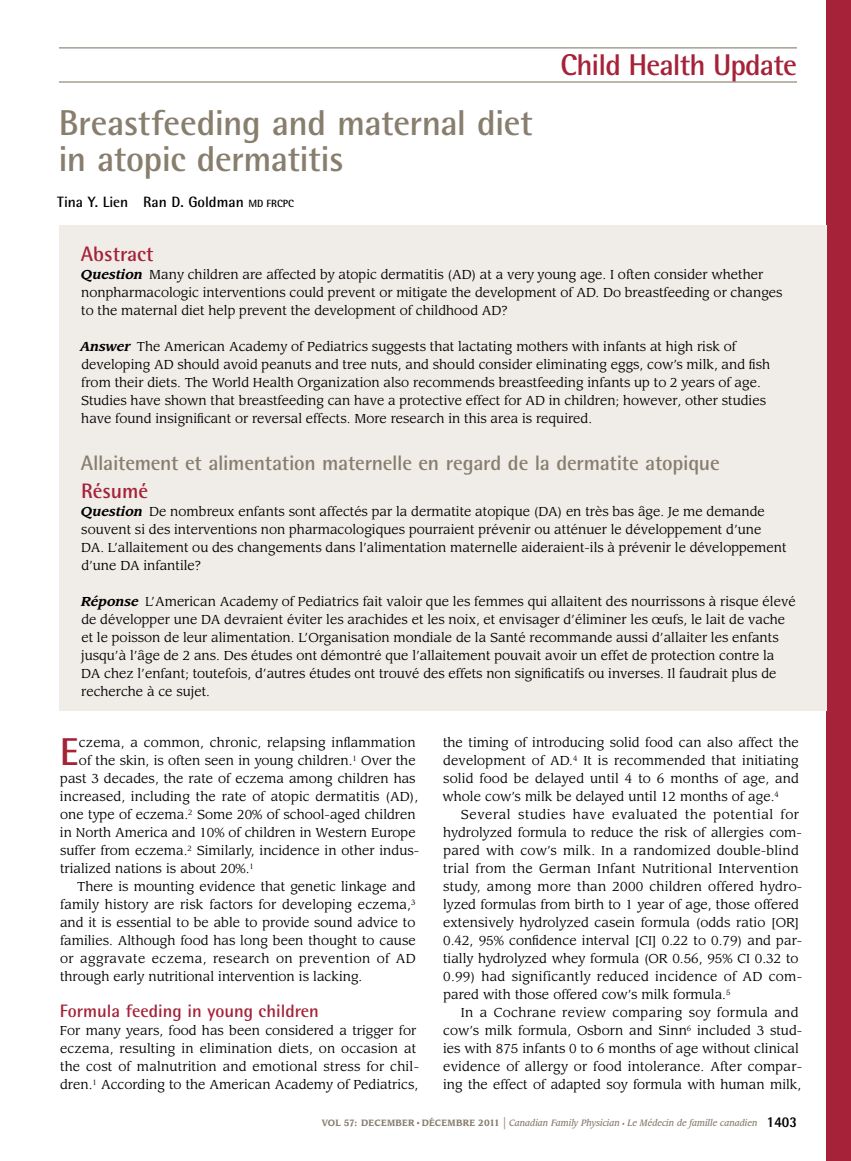
<style>
.page{position:relative;width:851px;height:1161px;background:#fff}
.page>*{position:absolute;margin:0;border:0;box-sizing:border-box;transform-origin:0 0}
.t1{font:700 38.85px "Rotis Semi Sans Std";color:#a52238}
.t2{font:700 36px/36px "Rotis Semi Sans Std";letter-spacing:-.015em;color:#887e6e}
.t3{font:700 30px "Rotis Semi Sans Std";letter-spacing:-.03em;color:#a52238}
.t4{font:700 21px "Rotis Semi Sans Std";letter-spacing:-.015em;color:#887e6e}
.t5{font:700 21px "Rotis Semi Sans Std";color:#a52238}
.t6{font:700 18px "Rotis Semi Sans Std";color:#a52238}
.t7{font:700 15px "Rotis Semi Sans Std";color:#000}
.t8{font:12.75px/18px "Leawood Std";color:#000}
.t9{font:12.75px "Leawood Std";letter-spacing:.03em;color:#000}
.t10{font:italic 500 9px "Leawood Std";color:#887e6e;scale:.9 1}
.s1{font-size:10.5px}
.s2{font-weight:700;font-style:italic}
.s3{font-weight:700;font-style:normal}
.s4{font-family:"Times";font-weight:400;font-style:normal}
.s5{font-weight:400;font-style:normal;font-size:15px}
.s6{font-style:normal;font-size:6px}
.s7{font-family:"Rotis Semi Sans Std";font-weight:800;font-style:normal;font-size:15px;color:#000}
</style>
<div class="page">
<div style="left:826px;top:0;width:24px;height:1161px;background:#a52238"></div>
<hr style="left:59px;top:47px;width:737px;height:1px;background:#887e6e">
<hr style="left:59px;top:81px;width:737px;height:2px;background:#887e6e">
<div style="left:59px;top:225px;width:767px;height:486px;background:#f0ede9"></div>
<h2 class="t2" style="left:58px;top:104px;width:476px">Breastfeeding and maternal diet in atopic dermatitis</h2>
<p class="t7" style="left:57px;top:193px;width:238px">Tina Y. Lien Ran D. Goldman <span class="s1">MD FRCPC</span></p>
<h3 class="t3" style="left:560px;top:47px;width:238px">Child Health Update</h3>
<h3 class="t5" style="left:81px;top:241px;width:74px">Abstract</h3>
<p class="t8" style="left:81px;top:266px;width:703px"><span class="s2">Question</span> Many children are affected by atopic dermatitis (AD) at a very young age. I often consider whether nonpharmacologic interventions could prevent or mitigate the development of AD. Do breastfeeding or changes to the maternal diet help prevent the development of childhood AD?</p>
<p class="t8" style="left:80px;top:338px;width:691px"><span class="s2">Answer</span> The American Academy of Pediatrics suggests that lactating mothers with infants at high risk of developing AD should avoid peanuts and tree nuts, and should consider eliminating eggs, cow’s milk, and fish from their diets. The World Health Organization also recommends breastfeeding infants up to 2 years of age.<br>Studies have shown that breastfeeding can have a protective effect for AD in children; however, other studies have found insignificant or reversal effects. More research in this area is required.</p>
<h3 class="t4" style="left:81px;top:449px;width:640px">Allaitement et alimentation maternelle en regard de la dermatite atopique</h3>
<h3 class="t5" style="left:81px;top:478px;width:69px">Résumé</h3>
<p class="t8" style="left:81px;top:503px;width:707px"><span class="s2">Question</span> De nombreux enfants sont affectés par la dermatite atopique (DA) en très bas âge. Je me demande souvent si des interventions non pharmacologiques pourraient prévenir ou atténuer le développement d’une DA. L’allaitement ou des changements dans l’alimentation maternelle aideraient-ils à prévenir le développement d’une DA infantile?</p>
<p class="t8" style="left:81px;top:593px;width:716px"><span class="s2">Réponse</span> L’American Academy of Pediatrics fait valoir que les femmes qui allaitent des nourrissons à risque élevé de développer une DA devraient éviter les arachides et les noix, et envisager d’éliminer les œufs, le lait de vache et le poisson de leur alimentation. L’Organisation mondiale de la Santé recommande aussi d’allaiter les enfants jusqu’à l’âge de 2 ans. Des études ont démontré que l’allaitement pouvait avoir un effet de protection contre la DA chez l’enfant; toutefois, d’autres études ont trouvé des effets non significatifs ou inverses. Il faudrait plus de recherche à ce sujet.</p>
<h1 class="t1" style="left:60px;top:728px;width:20px">E</h1>
<p class="t8" style="left:79px;top:734px;width:338px">czema, a common, chronic, relapsing inflammation</p>
<p class="t8" style="left:79px;top:752px;width:338px">of the skin, is often seen in young children.<sup>1</sup> Over the</p>
<p class="t8" style="left:60px;top:770px;width:357px">past 3 decades, the rate of eczema among children has</p>
<p class="t8" style="left:60px;top:788px;width:360px">increased, including the rate of atopic dermatitis (AD),</p>
<p class="t8" style="left:60px;top:806px;width:357px">one type of eczema.<sup>2</sup> Some 20% of school-aged children</p>
<p class="t8" style="left:60px;top:824px;width:357px">in North America and 10% of children in Western Europe</p>
<p class="t8" style="left:60px;top:842px;width:360px">suffer from eczema.<sup>2</sup> Similarly, incidence in other indus-</p>
<p class="t8" style="left:60px;top:860px;width:195px">trialized nations is about 20%.<sup>1</sup></p>
<p class="t8" style="left:77px;top:878px;width:340px">There is mounting evidence that genetic linkage and</p>
<p class="t8" style="left:60px;top:896px;width:357px">family history are risk factors for developing eczema,<sup>3</sup></p>
<p class="t8" style="left:60px;top:914px;width:357px">and it is essential to be able to provide sound advice to</p>
<p class="t8" style="left:60px;top:932px;width:357px">families. Although food has long been thought to cause</p>
<p class="t9" style="left:60px;top:951px;width:357px">or aggravate eczema, research on prevention of AD</p>
<p class="t8" style="left:60px;top:968px;width:304px">through early nutritional intervention is lacking.</p>
<h3 class="t6" style="left:60px;top:1000px;width:260px">Formula feeding in young children</h3>
<p class="t8" style="left:60px;top:1022px;width:361px">For many years, food has been considered a trigger for eczema, resulting in elimination diets, on occasion at the cost of malnutrition and emotional stress for chil&shy;dren.<sup>1</sup> According to the American Academy of Pediatrics,</p>
<p class="t8" style="left:442px;top:734px;width:358px;text-align:justify">the timing of introducing solid food can also affect the development of AD.<sup>4</sup> It is recommended that initiating solid food be delayed until 4 to 6 months of age, and whole cow’s milk be delayed until 12 months of age.<sup>4</sup></p>
<p class="t8" style="left:443px;top:806px;width:361px;text-indent:18px">Several studies have evaluated the potential for hydrolyzed formula to reduce the risk of allergies com&shy;pared with cow’s milk. In a randomized double-blind trial from the German Infant Nutritional Intervention study, among more than 2000 children offered hydro&shy;lyzed formulas from birth to 1 year of age, those offered extensively hydrolyzed casein formula (odds ratio [OR] 0.42, 95% confidence interval [CI] 0.22 to 0.79) and par&shy;tially hydrolyzed whey formula (OR 0.56, 95% CI 0.32 to 0.99) had significantly reduced incidence of AD com&shy;pared with those offered cow’s milk formula.<sup>5</sup></p>
<p class="t8" style="left:443px;top:1004px;width:361px;text-indent:18px">In a Cochrane review comparing soy formula and cow’s milk formula, Osborn and Sinn<sup>6</sup> included 3 stud&shy;ies with 875 infants 0 to 6 months of age without clinical evidence of allergy or food intolerance. After compar&shy;ing the effect of adapted soy formula with human milk,</p>
<p class="t10" style="left:321px;top:1118px;width:529px"><span class="s3">Vol 57: DECEMBER</span> <span class="s4">•</span> <span class="s3">DÉCEMBRE 2011</span> <span class="s5">|</span> Canadian Family Physician <span class="s6">•</span> Le Médecin de famille canadien <span class="s7">1403</span></p>
</div>
